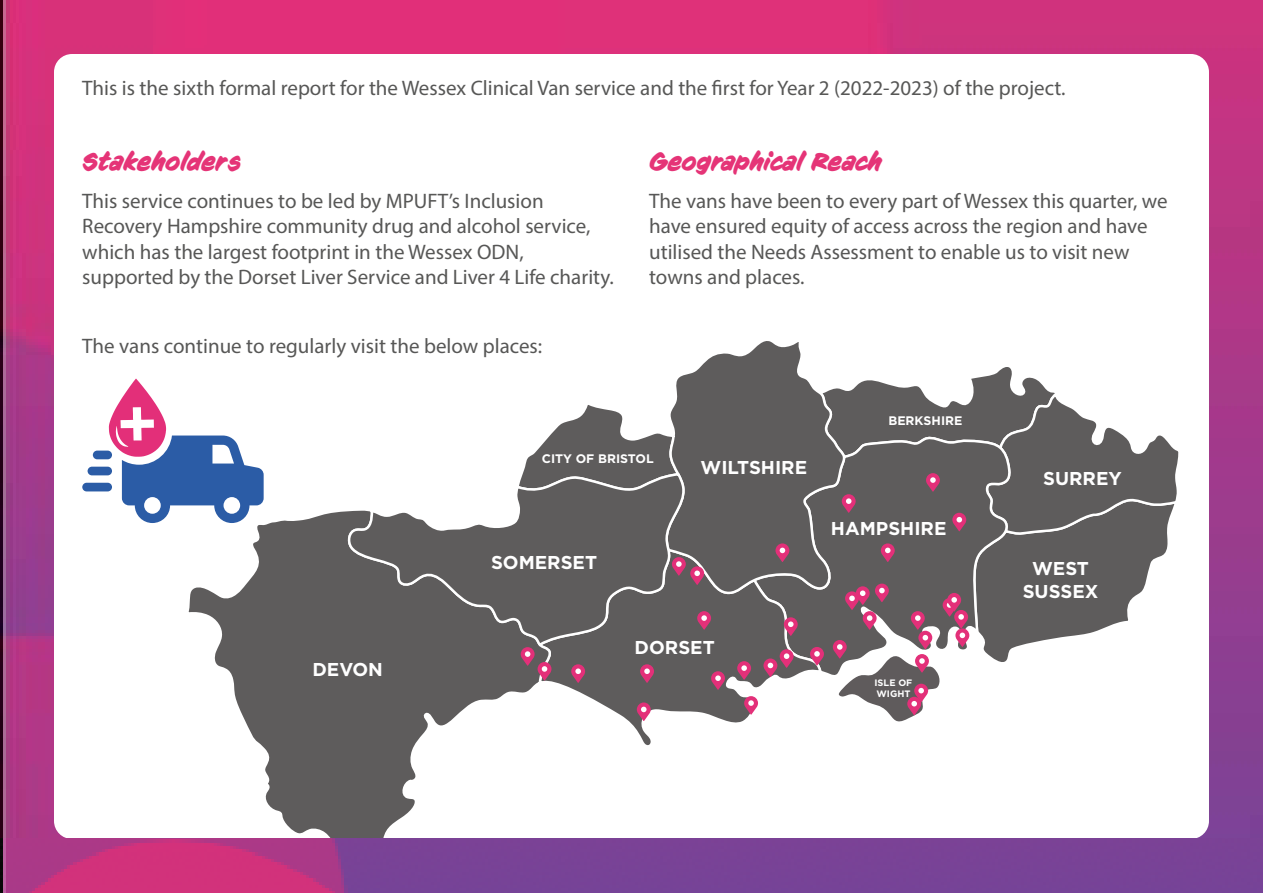
<style>
.page{position:relative;width:1263px;height:893px;background:#fff}
.page>*{position:absolute;margin:0;border:0;box-sizing:border-box;transform-origin:0 0}
.t1{font:italic 700 24px "CC Sign Language";color:#e53477}
.t2{font:21px/25.2px "Myriad Pro";color:#575756}
.t3{font:700 18.6px/22.4px "Gotham";color:#fff;text-align:center}
.t4{font:700 12.45px "Gotham";color:#fff}
.t5{font:700 9.3px/11.1px "Gotham";color:#fff}
</style>
<div class="page">
<img style="left:0;top:0;width:1263px;height:839px">
<div style="left:54px;top:54px;width:1155px;height:785px;background:#fff;border-radius:18px"></div>
<svg style="left:523px;top:405px;width:142px;height:67px"></svg>
<svg style="left:559px;top:598px;width:251px;height:148px"></svg>
<svg style="left:665px;top:341px;width:145px;height:257px;background:#6f6d6d"></svg>
<svg style="left:186px;top:511px;width:373px;height:328px"></svg>
<svg style="left:346px;top:472px;width:340px;height:176px"></svg>
<svg style="left:640px;top:664px;width:14px;height:19px"></svg>
<svg style="left:637px;top:702px;width:14px;height:19px"></svg>
<svg style="left:571px;top:664px;width:14px;height:19px"></svg>
<svg style="left:521px;top:647px;width:30px;height:33px"></svg>
<svg style="left:697px;top:611px;width:14px;height:19px"></svg>
<svg style="left:672px;top:557px;width:32px;height:28px"></svg>
<svg style="left:711px;top:671px;width:14px;height:19px"></svg>
<svg style="left:744px;top:696px;width:14px;height:19px"></svg>
<svg style="left:737px;top:661px;width:14px;height:19px"></svg>
<svg style="left:763px;top:649px;width:30px;height:28px"></svg>
<svg style="left:784px;top:617px;width:14px;height:19px"></svg>
<svg style="left:775px;top:543px;width:14px;height:19px"></svg>
<svg style="left:810px;top:367px;width:369px;height:355px"></svg>
<img style="left:0;top:839px;width:1263px;height:54px">
<div style="left:82px;top:483px;width:30px;height:8px;background:#2b5ca6;border-radius:4px"></div>
<div style="left:88px;top:467px;width:24px;height:8px;background:#2b5ca6;border-radius:4px"></div>
<div style="left:93px;top:451px;width:19px;height:8px;background:#2b5ca6;border-radius:4px"></div>
<svg style="left:109px;top:379px;width:155px;height:144px"></svg>
<p class="t2" style="left:82px;top:75px;width:985px">This is the sixth formal report for the Wessex Clinical Van service and the first for Year 2 (2022-2023) of the project.</p>
<p class="t1" style="left:82px;top:147px;width:160px">Stakeholders</p>
<p class="t2" style="left:82px;top:188px;width:533px">This service continues to be led by MPUFT’s Inclusion Recovery Hampshire community drug and alcohol service, which has the largest footprint in the Wessex ODN, supported by the Dorset Liver Service and Liver 4 Life charity.</p>
<p class="t2" style="left:82px;top:333px;width:461px">The vans continue to regularly visit the below places:</p>
<p class="t1" style="left:649px;top:147px;width:234px">Geographical Reach</p>
<p class="t2" style="left:649px;top:188px;width:520px">The vans have been to every part of Wessex this quarter, we have ensured equity of access across the region and have utilised the Needs Assessment to enable us to visit new towns and places.</p>
<p class="t4" style="left:888px;top:414px;width:76px">BERKSHIRE</p>
<p class="t3" style="left:312px;top:657px;width:72px">DEVON</p>
<p class="t4" style="left:542px;top:451px;width:113px">CITY OF BRISTOL</p>
<p class="t3" style="left:491px;top:550px;width:108px">SOMERSET</p>
<p class="t3" style="left:700px;top:455px;width:108px">WILTSHIRE</p>
<p class="t3" style="left:831px;top:517px;width:117px">HAMPSHIRE</p>
<p class="t3" style="left:635px;top:635px;width:82px">DORSET</p>
<p class="t5" style="left:874px;top:676px;width:39px">ISLE OF<br>WIGHT</p>
<p class="t3" style="left:1043px;top:467px;width:80px">SURREY</p>
<p class="t3" style="left:1023px;top:557px;width:77px">WEST<br>SUSSEX</p>
</div>
